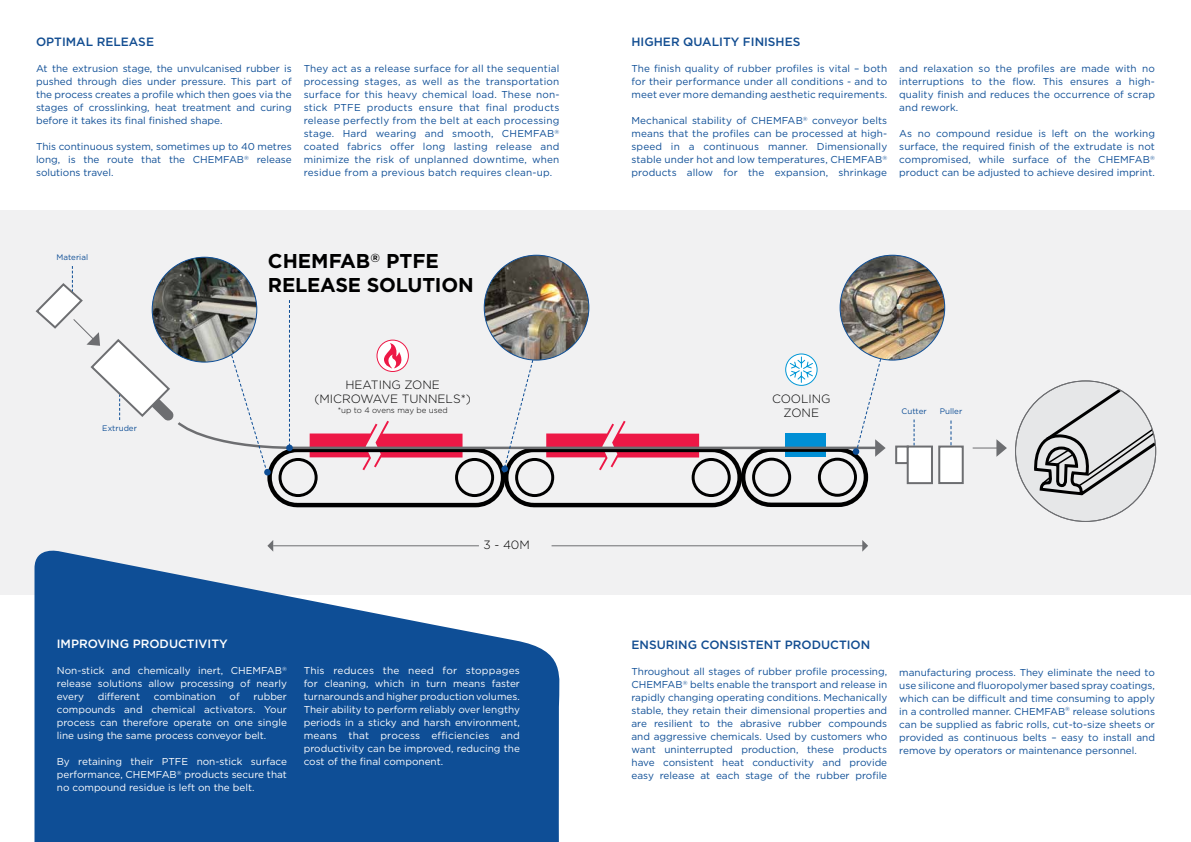
<style>
.page{position:relative;width:1191px;height:842px;background:#fff}
.page>*{position:absolute;margin:0;border:0;box-sizing:border-box;transform-origin:0 0}
.t1{font:700 20px/24px "Gotham";letter-spacing:-.01em;color:#000}
.t2{font:500 12px "Gotham";color:#124d91}
.t3{font:300 12px/14px "Gotham";color:#000;text-align:center}
.t4{font:500 12px "Gotham";color:#fff}
.t5{font:10px/13px "Gotham";color:#0e4e96;text-align:justify}
.t6{font:10px/13px "Gotham";color:#fff;text-align:justify}
.t7{font:8px "Gotham";color:#0e4e96}
.t8{font:300 8px "Gotham";color:#000}
</style>
<div class="page">
<div style="left:0;top:210px;width:1191px;height:384px;background:#f1f1f2"></div>
<svg style="left:35px;top:546px;width:531px;height:296px;fill:#0e4e96"></svg>
<svg style="left:913px;top:419px;width:1px;height:27px"></svg>
<svg style="left:950px;top:420px;width:1px;height:25px"></svg>
<hr style="left:273px;top:545px;width:206px;height:1px;background:#6d6e71">
<hr style="left:551px;top:545px;width:314px;height:1px;background:#6d6e71">
<svg style="left:267px;top:540px;width:6px;height:12px"></svg>
<svg style="left:862px;top:540px;width:6px;height:12px"></svg>
<div style="left:938px;top:446px;width:25px;height:38px;background:#fff;border:2px solid #6d6e71"></div>
<div style="left:895px;top:446px;width:14px;height:18px;background:#fff;border:2px solid #6d6e71"></div>
<div style="left:906px;top:446px;width:27px;height:38px;background:#fff;border:2px solid #6d6e71"></div>
<svg style="left:972px;top:439px;width:35px;height:18px"></svg>
<svg style="left:35px;top:266px;width:851px;height:241px"></svg>
<img style="left:152px;top:257px;width:105px;height:105px;border-radius:52px">
<img style="left:840px;top:255px;width:104px;height:105px;border-radius:52px">
<img style="left:484px;top:255px;width:105px;height:105px;border-radius:52px">
<div style="left:1015px;top:381px;width:140px;height:140px;background:#e6e7e8;border-radius:50%"></div>
<svg style="left:1030px;top:382px;width:127px;height:116px"></svg>
<p class="t2" style="left:36px;top:35px;width:119px">OPTIMAL RELEASE</p>
<p class="t5" style="left:36px;top:62px;width:257px">At the extrusion stage, the unvulcanised rubber is pushed through dies under pressure. This part of the process creates a profile which then goes via the stages of crosslinking, heat treatment and curing before it takes its final finished shape.</p>
<p class="t5" style="left:36px;top:140px;width:257px">This continuous system, sometimes up to 40 metres long, is the route that the CHEMFAB<sup>®</sup> release solutions travel.</p>
<p class="t5" style="left:304px;top:62px;width:257px">They act as a release surface for all the sequential processing stages, as well as the transportation surface for this heavy chemical load. These non&shy;stick PTFE products ensure that final products release perfectly from the belt at each processing stage. Hard wearing and smooth, CHEMFAB<sup>® </sup>coated fabrics offer long lasting release and minimize the risk of unplanned downtime, when residue from a previous batch requires clean-up.</p>
<p class="t7" style="left:57px;top:253px;width:33px">Material</p>
<p class="t7" style="left:102px;top:424px;width:36px">Extruder</p>
<h1 class="t1" style="left:268px;top:249px;width:207px">CHEMFAB<sup>®</sup> PTFE<br>RELEASE SOLUTION</h1>
<p class="t3" style="left:314px;top:378px;width:158px">HEATING ZONE (MICROWAVE TUNNELS*)</p>
<p class="t8" style="left:338px;top:406px;width:111px">*up to 4 ovens may be used</p>
<p class="t3" style="left:483px;top:537px;width:48px">3 - 40M</p>
<p class="t4" style="left:57px;top:637px;width:172px">IMPROVING PRODUCTIVITY</p>
<p class="t6" style="left:57px;top:664px;width:232px">Non-stick and chemically inert, CHEMFAB<sup>® </sup>release solutions allow processing of nearly every</p>
<p class="t6" style="left:98px;top:690px;width:44px">different</p>
<p class="t6" style="left:154px;top:690px;width:63px">combination</p>
<p class="t6" style="left:230px;top:690px;width:12px">of</p>
<p class="t6" style="left:57px;top:690px;width:232px;text-indent:197px">rubber compounds and chemical activators. Your process can therefore operate on one single line using the same process conveyor belt.</p>
<p class="t6" style="left:57px;top:755px;width:232px">By retaining their PTFE non-stick surface performance, CHEMFAB<sup>®</sup> products secure that no compound residue is left on the belt.</p>
<p class="t6" style="left:304px;top:664px;width:218px">This reduces the need for stoppages for cleaning, which in turn means faster turnarounds and higher production volumes.<br>Their ability to perform reliably over lengthy periods in a sticky and harsh environment, means that process efficiencies and productivity can be improved, reducing the cost of the final component.</p>
<p class="t2" style="left:631px;top:35px;width:170px">HIGHER QUALITY FINISHES</p>
<p class="t5" style="left:631px;top:62px;width:257px">The finish quality of rubber profiles is vital – both for their performance under all conditions - and to meet ever more demanding aesthetic requirements.</p>
<p class="t5" style="left:631px;top:114px;width:257px">Mechanical stability of CHEMFAB<sup>®</sup> conveyor belts means that the profiles can be processed at high&shy;speed in a continuous manner. Dimensionally stable under hot and low temperatures, CHEMFAB<sup>® </sup>products allow for the expansion, shrinkage</p>
<p class="t5" style="left:899px;top:62px;width:257px">and relaxation so the profiles are made with no interruptions to the flow. This ensures a high&shy;quality finish and reduces the occurrence of scrap and rework.</p>
<p class="t5" style="left:899px;top:127px;width:257px">As no compound residue is left on the working surface, the required finish of the extrudate is not compromised, while surface of the CHEMFAB<sup>® </sup>product can be adjusted to achieve desired imprint.</p>
<p class="t3" style="left:772px;top:392px;width:60px">COOLING<br>ZONE</p>
<p class="t7" style="left:901px;top:407px;width:27px">Cutter</p>
<p class="t7" style="left:939px;top:407px;width:24px">Puller</p>
<p class="t2" style="left:631px;top:638px;width:240px">ENSURING CONSISTENT PRODUCTION</p>
<p class="t5" style="left:631px;top:665px;width:257px">Throughout all stages of rubber profile processing, CHEMFAB<sup>®</sup> belts enable the transport and release in rapidly changing operating conditions. Mechanically stable, they retain their dimensional properties and are resilient to the abrasive rubber compounds and aggressive chemicals. Used by customers who want uninterrupted production, these products have consistent heat conductivity and provide easy release at each stage of the rubber profile</p>
<p class="t5" style="left:899px;top:665px;width:257px">manufacturing process. They eliminate the need to use silicone and fluoropolymer based spray coatings, which can be difficult and time consuming to apply in a controlled manner. CHEMFAB<sup>®</sup> release solutions can be supplied as fabric rolls, cut-to-size sheets or provided as continuous belts – easy to install and remove by operators or maintenance personnel.</p>
</div>
